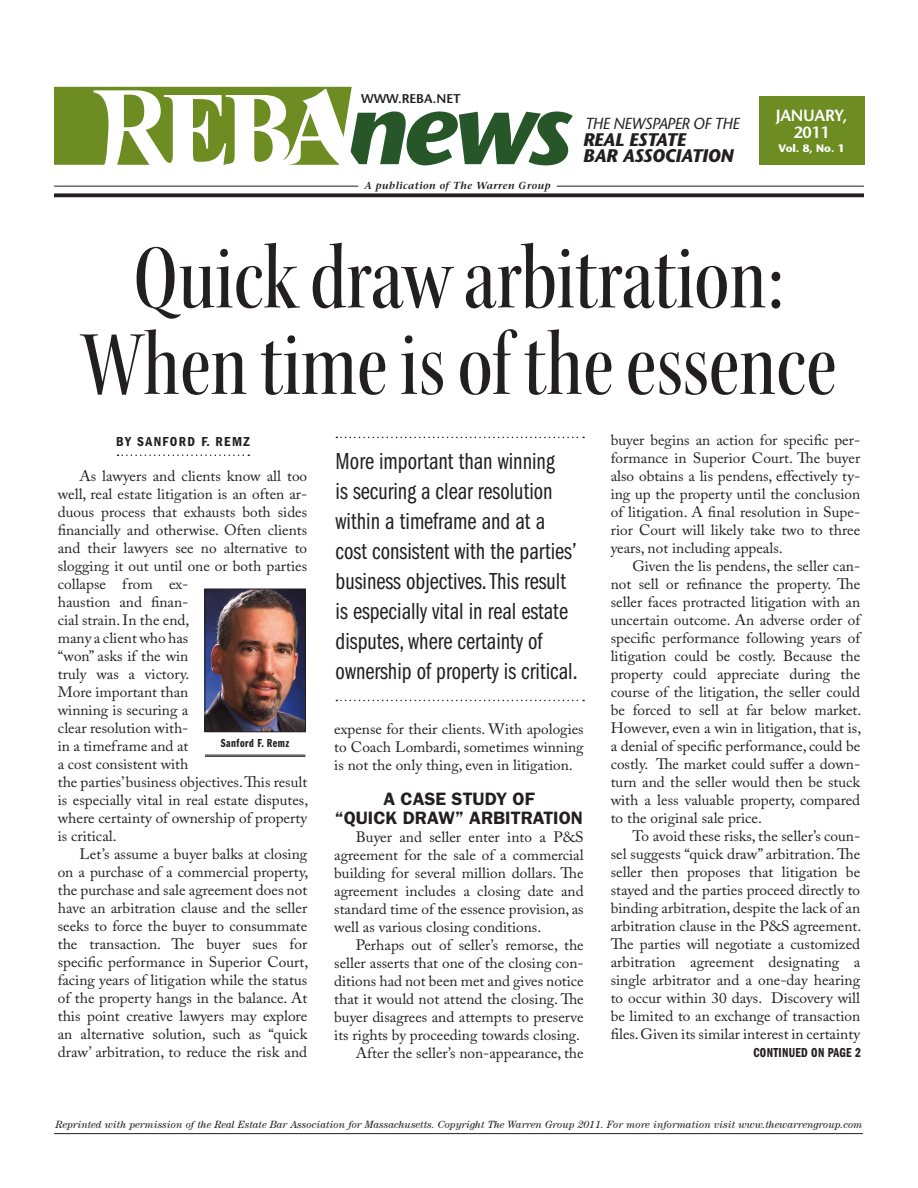
<style>
.page{position:relative;width:918px;height:1188px;background:#fff}
.page>*{position:absolute;margin:0;border:0;box-sizing:border-box;transform-origin:0 0}
.t1{font:italic 700 102.9px "Stone Sans Std";color:#275629}
.hed___serif_std__con{font:95.7px/86.6px "Kepler Std Medium Cn Disp";color:#231f20;text-align:center}
.cutline{font:24px/30px "ITC Franklin Gothic Std Bk Cp";color:#231f20}
.t2{font:italic 700 18.3px/16px "Stone Sans Std";letter-spacing:-.02em;color:#231f20}
.breaker_hed{font:600 18px/18.6px "ITC Franklin Gothic Std";color:#231f20;text-align:center}
.t3{font:600 16.2px/17.4px "Stone Sans Std";letter-spacing:-.02em;color:#fff;text-align:center}
.t4{font:italic 500 15.9px "Stone Sans Std";letter-spacing:-.04em;color:#231f20}
.body___std{font:15px/18px "Adobe Caslon Pro";color:#231f20;text-align:justify}
.t5{font:13.5px "ITC Franklin Gothic Std Dm Cp";letter-spacing:.02em;color:#231f20}
.t6{font:13.5px "ITC Franklin Gothic Std Dm Cd";letter-spacing:.1em;color:#231f20}
.t7{font:600 12.75px "Stone Sans Std";color:#231f20}
.t8{font:12px "ITC Franklin Gothic Std Dm Cp";letter-spacing:.04em;color:#231f20}
.t9{font:700 10.8px "Stone Sans Std";color:#fff}
.t10{font:italic 10.5px "Century";letter-spacing:-.005em;color:#231f20}
.t11{font:italic 600 10.2px "Stone Serif Std";letter-spacing:.04em;color:#231f20}
</style>
<div class="page">
<svg style="left:54px;top:87px;width:402px;height:111px"></svg>
<svg style="left:54px;top:193px;width:810px;height:4px;background:#393637"></svg>
<hr style="left:54px;top:186px;width:304px;height:1px;background:#231f20">
<hr style="left:557px;top:186px;width:307px;height:1px;background:#231f20">
<div style="left:759px;top:96px;width:106px;height:68px;background:#6d8d23"></div>
<hr style="left:54px;top:1133px;width:809px;height:1px;background:#231f20">
<svg style="left:118px;top:455px;width:131px;height:1px"></svg>
<hr style="left:205px;top:755px;width:100px;height:1px;background:#231f20">
<hr style="left:205px;top:756px;width:100px;height:1px;background:#231f20">
<img style="left:207px;top:591px;width:97px;height:139px">
<div style="left:205px;top:589px;width:101px;height:143px;border:1px solid #231f20"></div>
<svg style="left:336px;top:437px;width:248px;height:1px"></svg>
<svg style="left:336px;top:700px;width:248px;height:1px"></svg>
<p class="t7" style="left:361px;top:91px;width:101px">WWW.REBA.NET</p>
<p class="t1" style="left:345px;top:67px;width:230px">NEWS</p>
<p class="t4" style="left:585px;top:114px;width:156px">THE NEWSPAPER OF THE</p>
<p class="t2" style="left:583px;top:131px;width:152px">REAL ESTATE<br>BAR ASSOCIATION</p>
<p class="t11" style="left:365px;top:179px;width:187px">A publication of The Warren Group</p>
<p class="t3" style="left:776px;top:106px;width:73px">JANUARY,<br>2011</p>
<p class="t9" style="left:778px;top:141px;width:68px">Vol. 8, No. 1</p>
<p class="hed___serif_std__con" style="left:81px;top:236px;width:757px">Quick draw arbitration:<br>When time is of the essence</p>
<p class="t6" style="left:116px;top:434px;width:135px">BY SANFORD F. REMZ</p>
<p class="body___std" style="left:58px;top:467px;width:252px;text-align:left;text-indent:22px">As lawyers and clients know all too well, real estate litigation is an often ar&shy;duous process that exhausts both sides financially and otherwise. Often clients and their lawyers see no alternative to slogging it out until one or both parties collapse from ex-<br>haustion and finan-<br>cial strain. In the end,<br>many a client who has<br>“won” asks if the win<br>truly was a victory.<br>More important than<br>winning is securing a<br>clear resolution with-<br>in a timeframe and at<br>a cost consistent with<br>the parties’ business objectives. This result is especially vital in real estate disputes, where certainty of ownership of property is critical.</p>
<p class="body___std" style="left:58px;top:845px;width:252px;text-indent:22px">Let’s assume a buyer balks at closing on a purchase of a commercial property, the purchase and sale agreement does not have an arbitration clause and the seller seeks to force the buyer to consummate the transaction. The buyer sues for specific performance in Superior Court, facing years of litigation while the status of the property hangs in the balance. At this point creative lawyers may explore an alternative solution, such as “quick draw’ arbitration, to reduce the risk and</p>
<p class="t8" style="left:221px;top:736px;width:70px">SANFORD F. REMZ</p>
<p class="cutline" style="left:336px;top:447px;width:244px">More important than winning<br>is securing a clear resolution within a timeframe and at a cost consistent with the parties’ business objectives. This result is especially vital in real estate disputes, where certainty of ownership of property is critical.</p>
<p class="body___std" style="left:334px;top:720px;width:251px">expense for their clients. With apologies to Coach Lombardi, sometimes winning is not the only thing, even in litigation.</p>
<p class="breaker_hed" style="left:335px;top:790px;width:250px">A CASE STUDY OF<br>“QUICK DRAW” ARBITRATION</p>
<p class="body___std" style="left:334px;top:828px;width:251px;text-indent:22px">Buyer and seller enter into a P&amp;S agreement for the sale of a commercial building for several million dollars. The agreement includes a closing date and standard time of the essence provision, as well as various closing conditions.</p>
<p class="body___std" style="left:334px;top:936px;width:251px;text-indent:22px">Perhaps out of seller’s remorse, the seller asserts that one of the closing con&shy;ditions had not been met and gives notice that it would not attend the closing. The buyer disagrees and attempts to preserve its rights by proceeding towards closing.</p>
<p class="body___std" style="left:356px;top:1044px;width:229px">After the seller’s non-appearance, the</p>
<p class="body___std" style="left:611px;top:430px;width:251px">buyer begins an action for specific per&shy;formance in Superior Court. The buyer also obtains a lis pendens, effectively ty&shy;ing up the property until the conclusion of litigation. A final resolution in Supe&shy;rior Court will likely take two to three years, not including appeals.</p>
<p class="body___std" style="left:611px;top:556px;width:252px;text-indent:22px">Given the lis pendens, the seller can&shy;not sell or refinance the property. The seller faces protracted litigation with an uncertain outcome. An adverse order of specific performance following years of litigation could be costly. Because the property could appreciate during the course of the litigation, the seller could be forced to sell at far below market.<br>However, even a win in litigation, that is, a denial of specific performance, could be costly. The market could suffer a down&shy;turn and the seller would then be stuck with a less valuable property, compared to the original sale price.</p>
<p class="body___std" style="left:611px;top:826px;width:252px;text-indent:22px">To avoid these risks, the seller’s coun&shy;sel suggests “quick draw” arbitration. The seller then proposes that litigation be stayed and the parties proceed directly to binding arbitration, despite the lack of an arbitration clause in the P&amp;S agreement.<br>The parties will negotiate a customized arbitration agreement designating a single arbitrator and a one-day hearing to occur within 30 days. Discovery will be limited to an exchange of transaction files. Given its similar interest in certainty</p>
<p class="t5" style="left:754px;top:1045px;width:109px">CONTINUED ON PAGE 2</p>
<p class="t10" style="left:56px;top:1118px;width:809px">Reprinted with permission of the Real Estate Bar Association for Massachusetts. Copyright The Warren Group 2011. For more information visit www.thewarrengroup.com</p>
</div>
